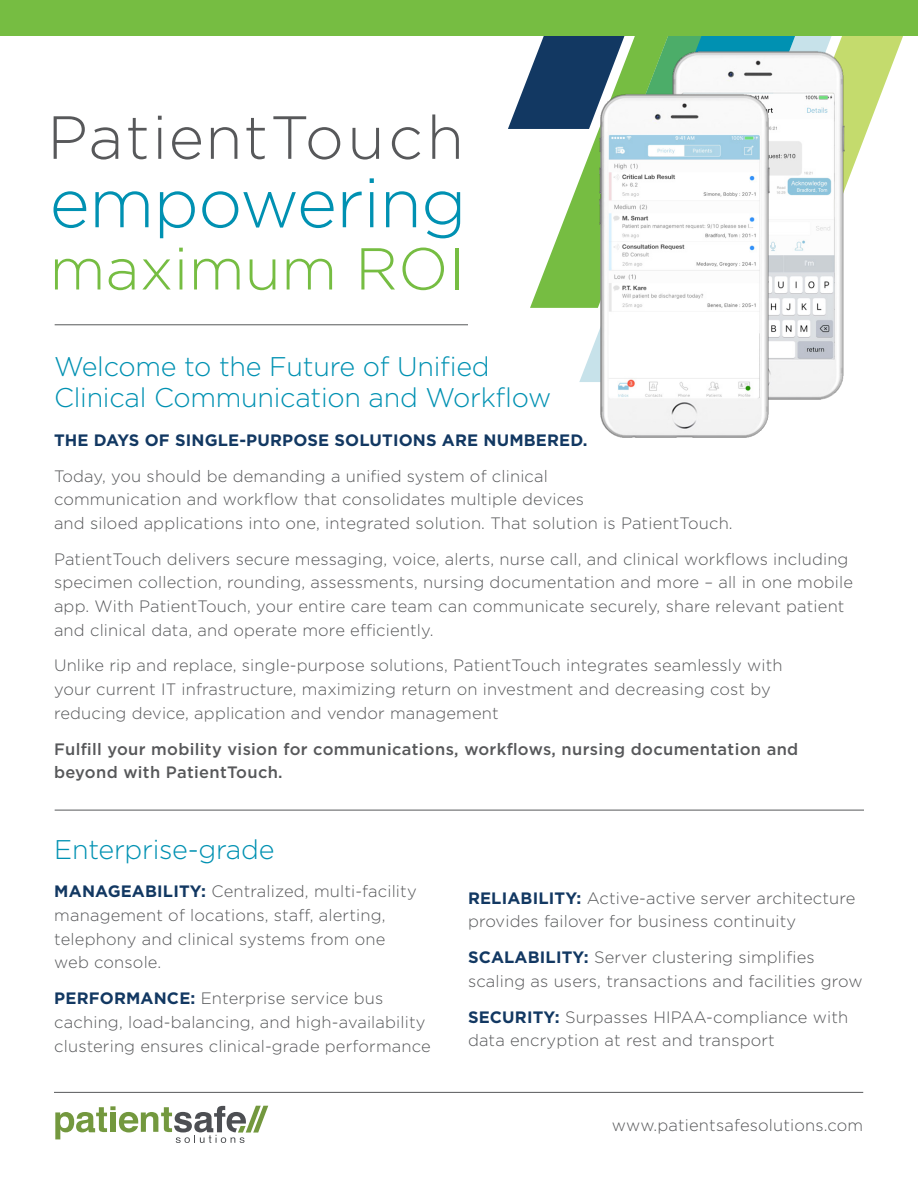
<style>
.page{position:relative;width:918px;height:1188px;background:#fff}
.page>*{position:absolute;margin:0;border:0;box-sizing:border-box;transform-origin:0 0}
.PS_Body{font:300 68.85px "Gotham";letter-spacing:-.01em;color:#0091b2}
.PS_Body-2{font:300 60.75px "Gotham";letter-spacing:.035em;color:#57585a}
.PS_Body-3{font:300 58.95px "Gotham";letter-spacing:.005em;color:#76bd42}
.PS_Large_Header{font:300 27px/31.5px "Gotham";letter-spacing:-.01em;color:#0091b2}
.PS_Body-4{font:300 16.5px/23.7px "Gotham";letter-spacing:.01em;color:#57585a}
.PS_Body-5{font:500 16.5px/23.7px "Gotham";letter-spacing:.02em;color:#57585a}
.PS_Body-6{font:700 16.5px "Gotham";letter-spacing:.01em;color:#123862}
.s1{font-weight:700;color:#123862}
</style>
<div class="page">
<svg style="left:530px;top:210px;width:52px;height:98px;fill:#76bd42"></svg>
<svg style="left:508px;top:35px;width:409px;height:175px"></svg>
<hr style="left:55px;top:324px;width:413px;height:1px;background:#57585a">
<hr style="left:55px;top:810px;width:809px;height:1px;background:#57585a">
<svg style="left:55px;top:1106px;width:213px;height:37px"></svg>
<hr style="left:54px;top:1092px;width:809px;height:1px;background:#57585a">
<img style="left:655px;top:42px;width:198px;height:358px">
<img style="left:582px;top:85px;width:196px;height:353px">
<div style="left:0;top:0;width:918px;height:35px;background:#76bd42"></div>
<p class="PS_Body-2" style="left:47px;top:99px;width:418px">PatientTouch</p>
<p class="PS_Body" style="left:50px;top:159px;width:419px">empowering</p>
<p class="PS_Body-3" style="left:50px;top:231px;width:417px">maximum ROI</p>
<p class="PS_Large_Header" style="left:54px;top:350px;width:499px">Welcome to the Future of Unified<br>Clinical Communication and Workflow</p>
<p class="PS_Body-6" style="left:54px;top:429px;width:535px">THE DAYS OF SINGLE-PURPOSE SOLUTIONS ARE NUMBERED.</p>
<p class="PS_Body-4" style="left:54px;top:463px;width:680px">Today, you should be demanding a unified system of clinical<br>communication and workflow that consolidates multiple devices<br>and siloed applications into one, integrated solution. That solution is PatientTouch.</p>
<p class="PS_Body-4" style="left:54px;top:546px;width:801px">PatientTouch delivers secure messaging, voice, alerts, nurse call, and clinical workflows including specimen collection, rounding, assessments, nursing documentation and more – all in one mobile app. With PatientTouch, your entire care team can communicate securely, share relevant patient and clinical data, and operate more efficiently.</p>
<p class="PS_Body-4" style="left:54px;top:653px;width:730px">Unlike rip and replace, single-purpose solutions, PatientTouch integrates seamlessly with your current IT infrastructure, maximizing return on investment and decreasing cost by reducing device, application and vendor management</p>
<p class="PS_Body-5" style="left:54px;top:737px;width:746px">Fulfill your mobility vision for communications, workflows, nursing documentation and beyond with PatientTouch.</p>
<p class="PS_Large_Header" style="left:54px;top:833px;width:222px">Enterprise-grade</p>
<p class="PS_Body-4" style="left:54px;top:879px;width:364px"><span class="s1">MANAGEABILITY:</span> Centralized, multi-facility management of locations, staff, alerting, telephony and clinical systems from one web console.</p>
<p class="PS_Body-4" style="left:54px;top:986px;width:378px"><span class="s1">PERFORMANCE:</span> Enterprise service bus caching, load-balancing, and high-availability clustering ensures clinical-grade performance</p>
<p class="PS_Body-4" style="left:468px;top:886px;width:389px"><span class="s1">RELIABILITY:</span> Active-active server architecture provides failover for business continuity</p>
<p class="PS_Body-4" style="left:468px;top:945px;width:396px"><span class="s1">SCALABILITY:</span> Server clustering simplifies scaling as users, transactions and facilities grow</p>
<p class="PS_Body-4" style="left:468px;top:1004px;width:382px"><span class="s1">SECURITY:</span> Surpasses HIPAA-compliance with data encryption at rest and transport</p>
<p class="PS_Body-4" style="left:612px;top:1113px;width:253px">www.patientsafesolutions.com</p>
</div>
